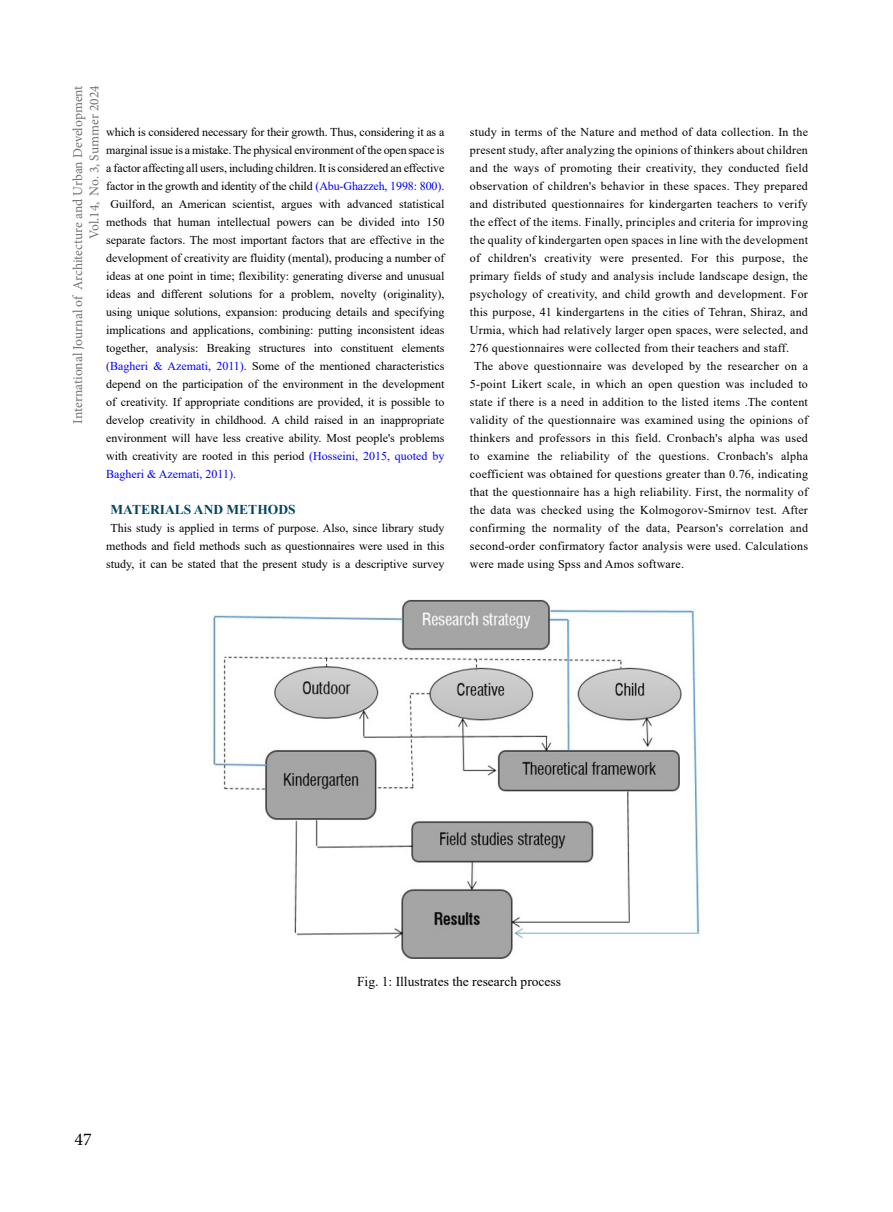
<style>
.page{position:relative;width:893px;height:1212px;background:#fff}
.page>*{position:absolute;margin:0;border:0;box-sizing:border-box;transform-origin:0 0}
.t1{font:18px "Minion Pro";color:#000}
.t2{font:13.5px/16.2px "Minion Pro";letter-spacing:-.005em;color:#737470;text-align:right}
.t3{font:13.5px "Times New Roman";color:#000}
.t4{font:700 13.5px "Times New Roman";color:#004563}
.t5{font:12px "Times New Roman";letter-spacing:.02em;color:#000}
.t6{font:12px/18px "Times New Roman";color:#000;text-align:center}
.t7{font:12px "Times New Roman";letter-spacing:-.01em;color:#000}
.t8{font:12px "Times New Roman";color:#00f}
.s1{color:#00f}
</style>
<div class="page">
<img style="left:213px;top:599px;width:487px;height:360px">
<p class="t2" style="left:70px;top:423px;width:339px;rotate:-90deg">International Journal of Architecture and Urban Development<br>Vol.14, No. 3, Summer 2024</p>
<p class="t7" style="left:106px;top:123px;width:340px">which is considered necessary for their growth. Thus, considering it as a</p>
<p class="t7" style="left:106px;top:141px;width:340px">marginal issue is a mistake. The physical environment of the open space is</p>
<p class="t7" style="left:106px;top:159px;width:340px">a factor affecting all users, including children. It is considered an effective</p>
<p class="t7" style="left:106px;top:177px;width:340px">factor in the growth and identity of the child <span class="s1">(Abu-Ghazzeh, 1998: 800).</span></p>
<p class="t6" style="left:111px;top:194px;width:335px">Guilford, an American scientist, argues with advanced statistical</p>
<p class="t6" style="left:106px;top:212px;width:340px">methods that human intellectual powers can be divided into 150</p>
<p class="t6" style="left:106px;top:230px;width:340px">separate factors. The most important factors that are effective in the</p>
<p class="t6" style="left:106px;top:248px;width:340px">development of creativity are fluidity (mental), producing a number of</p>
<p class="t6" style="left:106px;top:266px;width:340px">ideas at one point in time; flexibility: generating diverse and unusual</p>
<p class="t6" style="left:106px;top:284px;width:340px">ideas and different solutions for a problem, novelty (originality),</p>
<p class="t6" style="left:106px;top:302px;width:340px">using unique solutions, expansion: producing details and specifying</p>
<p class="t6" style="left:106px;top:320px;width:340px">implications and applications, combining: putting inconsistent ideas</p>
<p class="t6" style="left:106px;top:338px;width:340px">together, analysis: Breaking structures into constituent elements</p>
<p class="t6" style="left:106px;top:356px;width:340px"><span class="s1">(Bagheri &amp; Azemati, 2011).</span> Some of the mentioned characteristics</p>
<p class="t6" style="left:106px;top:374px;width:340px">depend on the participation of the environment in the development</p>
<p class="t6" style="left:106px;top:392px;width:340px">of creativity. If appropriate conditions are provided, it is possible to</p>
<p class="t6" style="left:106px;top:410px;width:340px">develop creativity in childhood. A child raised in an inappropriate</p>
<p class="t6" style="left:106px;top:428px;width:340px">environment will have less creative ability. Most people's problems</p>
<p class="t6" style="left:106px;top:446px;width:340px">with creativity are rooted in this period <span class="s1">(Hosseini, 2015, quoted by</span></p>
<p class="t8" style="left:106px;top:465px;width:131px">Bagheri &amp; Azemati, 2011).</p>
<p class="t4" style="left:111px;top:500px;width:187px">MATERIALS AND METHODS</p>
<p class="t6" style="left:106px;top:518px;width:340px">This study is applied in terms of purpose. Also, since library study methods and field methods such as questionnaires were used in this study, it can be stated that the present study is a descriptive survey</p>
<p class="t5" style="left:470px;top:123px;width:340px">study in terms of the Nature and method of data collection. In the</p>
<p class="t5" style="left:470px;top:141px;width:340px">present study, after analyzing the opinions of thinkers about children</p>
<p class="t5" style="left:470px;top:159px;width:340px">and the ways of promoting their creativity, they conducted field</p>
<p class="t5" style="left:470px;top:177px;width:340px">observation of children's behavior in these spaces. They prepared</p>
<p class="t5" style="left:470px;top:195px;width:340px">and distributed questionnaires for kindergarten teachers to verify</p>
<p class="t5" style="left:470px;top:213px;width:340px">the effect of the items. Finally, principles and criteria for improving</p>
<p class="t5" style="left:470px;top:231px;width:340px">the quality of kindergarten open spaces in line with the development</p>
<p class="t5" style="left:470px;top:249px;width:340px">of children's creativity were presented. For this purpose, the</p>
<p class="t5" style="left:470px;top:267px;width:340px">primary fields of study and analysis include landscape design, the</p>
<p class="t5" style="left:470px;top:285px;width:340px">psychology of creativity, and child growth and development. For</p>
<p class="t5" style="left:470px;top:303px;width:340px">this purpose, 41 kindergartens in the cities of Tehran, Shiraz, and</p>
<p class="t5" style="left:470px;top:321px;width:340px">Urmia, which had relatively larger open spaces, were selected, and</p>
<p class="t5" style="left:470px;top:339px;width:321px">276 questionnaires were collected from their teachers and staff.</p>
<p class="t5" style="left:474px;top:357px;width:335px">The above questionnaire was developed by the researcher on a</p>
<p class="t5" style="left:470px;top:375px;width:340px">5-point Likert scale, in which an open question was included to</p>
<p class="t5" style="left:470px;top:393px;width:340px">state if there is a need in addition to the listed items .The content</p>
<p class="t5" style="left:470px;top:411px;width:340px">validity of the questionnaire was examined using the opinions of</p>
<p class="t5" style="left:470px;top:429px;width:340px">thinkers and professors in this field. Cronbach's alpha was used</p>
<p class="t5" style="left:470px;top:447px;width:340px">to examine the reliability of the questions. Cronbach's alpha</p>
<p class="t5" style="left:470px;top:465px;width:340px">coefficient was obtained for questions greater than 0.76, indicating</p>
<p class="t5" style="left:470px;top:483px;width:340px">that the questionnaire has a high reliability. First, the normality of</p>
<p class="t5" style="left:470px;top:501px;width:340px">the data was checked using the Kolmogorov-Smirnov test. After</p>
<p class="t5" style="left:470px;top:519px;width:340px">confirming the normality of the data, Pearson's correlation and</p>
<p class="t5" style="left:470px;top:537px;width:340px">second-order confirmatory factor analysis were used. Calculations</p>
<p class="t5" style="left:470px;top:555px;width:216px">were made using Spss and Amos software.</p>
<h1 class="t1" style="left:74px;top:1127px;width:19px">47</h1>
<p class="t3" style="left:357px;top:972px;width:205px">Fig. 1: Illustrates the research process</p>
</div>
